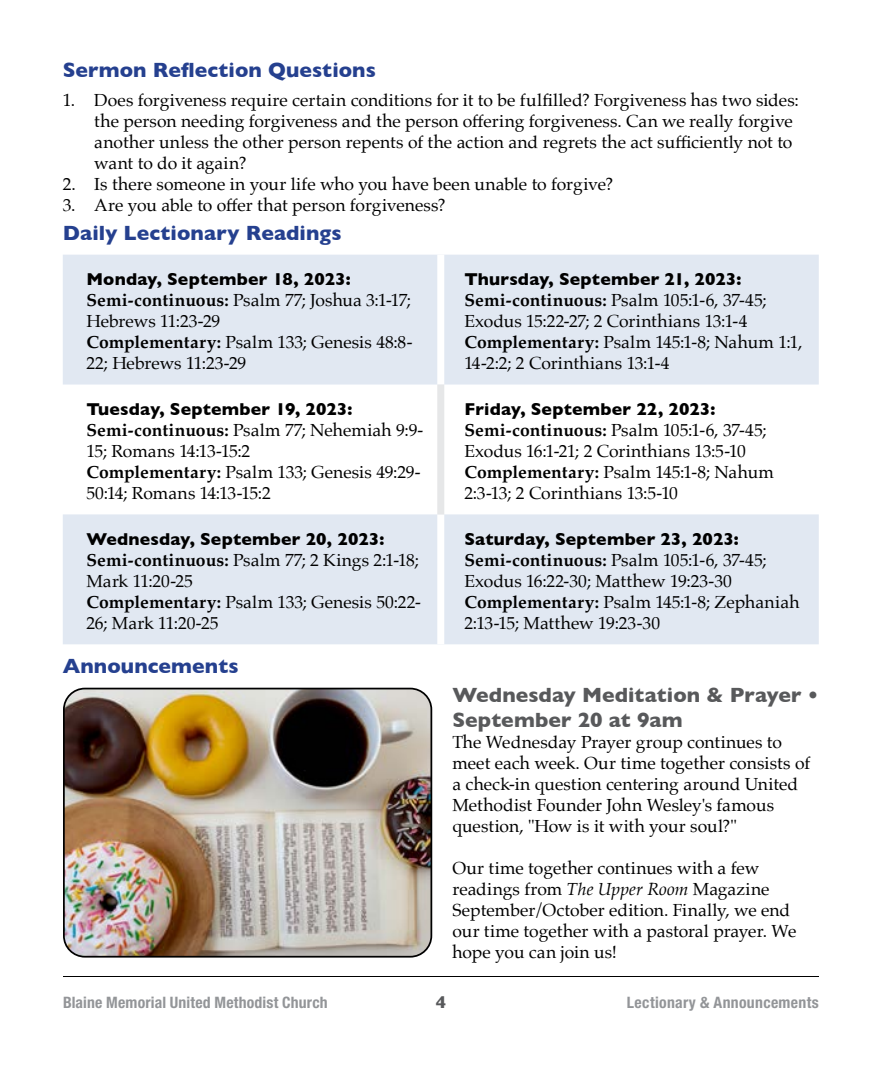
<style>
.page{position:relative;width:882px;height:1071px;background:#fff}
.page>*{position:absolute;margin:0;border:0;box-sizing:border-box;transform-origin:0 0}
.t1{font:700 21px "Gill Sans";letter-spacing:.005em;color:#25408f}
.t2{font:700 21px/24.5px "Gill Sans";letter-spacing:.005em;color:#58595b}
.t3{font:17.5px/21px "Palatino";color:#000}
.t4{font:700 17.5px "Gill Sans";letter-spacing:.01em;color:#000}
.t5{font:700 17.5px "Gill Sans";color:#58595b}
.t6{font:700 condensed 15.75px "Helvetica Neue LT Std";letter-spacing:.015em;color:#939598}
.s1{font-weight:700}
.s2{font-style:italic}
</style>
<div class="page">
<hr style="left:63px;top:976px;width:756px;height:1px;background:#000">
<svg style="left:63px;top:255px;width:756px;height:389px;fill:#e1e8f2"></svg>
<div style="left:437px;top:255px;width:7px;height:130px;background:#fff"></div>
<div style="left:437px;top:514px;width:7px;height:130px;background:#fff"></div>
<div style="left:437px;top:385px;width:7px;height:129px;background:#e6e7e8"></div>
<img style="left:64px;top:689px;width:367px;height:266px">
<div style="left:63px;top:688px;width:369px;height:270px;border:2px solid #000;border-radius:21px"></div>
<p class="t1" style="left:63px;top:54px;width:315px">Sermon Reflection Questions</p>
<p class="t3" style="left:94px;top:90px;width:706px;text-indent:-32px">1. Does forgiveness require certain conditions for it to be fulfilled? Forgiveness has two sides: the person needing forgiveness and the person offering forgiveness. Can we really forgive another unless the other person repents of the action and regrets the act sufficiently not to want to do it again?</p>
<p class="t3" style="left:63px;top:174px;width:552px">2. Is there someone in your life who you have been unable to forgive?</p>
<p class="t3" style="left:63px;top:195px;width:384px">3. Are you able to offer that person forgiveness?</p>
<p class="t1" style="left:63px;top:216px;width:280px">Daily Lectionary Readings</p>
<p class="t4" style="left:86px;top:265px;width:266px">Monday, September 18, 2023:</p>
<p class="t3" style="left:86px;top:289px;width:328px"><span class="s1">Semi-continuous:</span> Psalm 77; Joshua 3:1-17;<br>Hebrews 11:23-29<br><span class="s1">Complementary:</span> Psalm 133; Genesis 48:8-<br>22; Hebrews 11:23-29</p>
<p class="t4" style="left:86px;top:395px;width:267px">Tuesday, September 19, 2023:</p>
<p class="t3" style="left:86px;top:419px;width:339px"><span class="s1">Semi-continuous:</span> Psalm 77; Nehemiah 9:9- 15; Romans 14:13-15:2<br><span class="s1">Complementary:</span> Psalm 133; Genesis 49:29- 50:14; Romans 14:13-15:2</p>
<p class="t4" style="left:86px;top:525px;width:299px">Wednesday, September 20, 2023:</p>
<p class="t3" style="left:86px;top:549px;width:336px"><span class="s1">Semi-continuous:</span> Psalm 77; 2 Kings 2:1-18;<br>Mark 11:20-25<br><span class="s1">Complementary:</span> Psalm 133; Genesis 50:22-<br>26; Mark 11:20-25</p>
<p class="t1" style="left:63px;top:649px;width:177px">Announcements</p>
<p class="t4" style="left:464px;top:265px;width:278px">Thursday, September 21, 2023:</p>
<p class="t3" style="left:464px;top:289px;width:340px"><span class="s1">Semi-continuous:</span> Psalm 105:1-6, 37-45; Exodus 15:22-27; 2 Corinthians 13:1-4<br><span class="s1">Complementary:</span> Psalm 145:1-8; Nahum 1:1, 14-2:2; 2 Corinthians 13:1-4</p>
<p class="t4" style="left:464px;top:395px;width:252px">Friday, September 22, 2023:</p>
<p class="t3" style="left:464px;top:419px;width:311px"><span class="s1">Semi-continuous:</span> Psalm 105:1-6, 37-45; Exodus 16:1-21; 2 Corinthians 13:5-10<br><span class="s1">Complementary:</span> Psalm 145:1-8; Nahum 2:3-13; 2 Corinthians 13:5-10</p>
<p class="t4" style="left:464px;top:525px;width:276px">Saturday, September 23, 2023:</p>
<p class="t3" style="left:464px;top:549px;width:337px"><span class="s1">Semi-continuous:</span> Psalm 105:1-6, 37-45; Exodus 16:22-30; Matthew 19:23-30<br><span class="s1">Complementary:</span> Psalm 145:1-8; Zephaniah 2:13-15; Matthew 19:23-30</p>
<p class="t2" style="left:452px;top:682px;width:367px">Wednesday Meditation &amp; Prayer •<br>September 20 at 9am</p>
<p class="t3" style="left:452px;top:731px;width:359px">The Wednesday Prayer group continues to meet each week. Our time together consists of a check-in question centering around United Methodist Founder John Wesley's famous question, "How is it with your soul?"</p>
<p class="t3" style="left:452px;top:857px;width:346px">Our time together continues with a few readings from <span class="s2">The Upper Room</span> Magazine September/October edition. Finally, we end our time together with a pastoral prayer. We hope you can join us!</p>
<p class="t6" style="left:63px;top:993px;width:266px">Blaine Memorial United Methodist Church</p>
<p class="t5" style="left:436px;top:988px;width:12px">4</p>
<p class="t6" style="left:627px;top:992px;width:194px">Lectionary &amp; Announcements</p>
</div>
